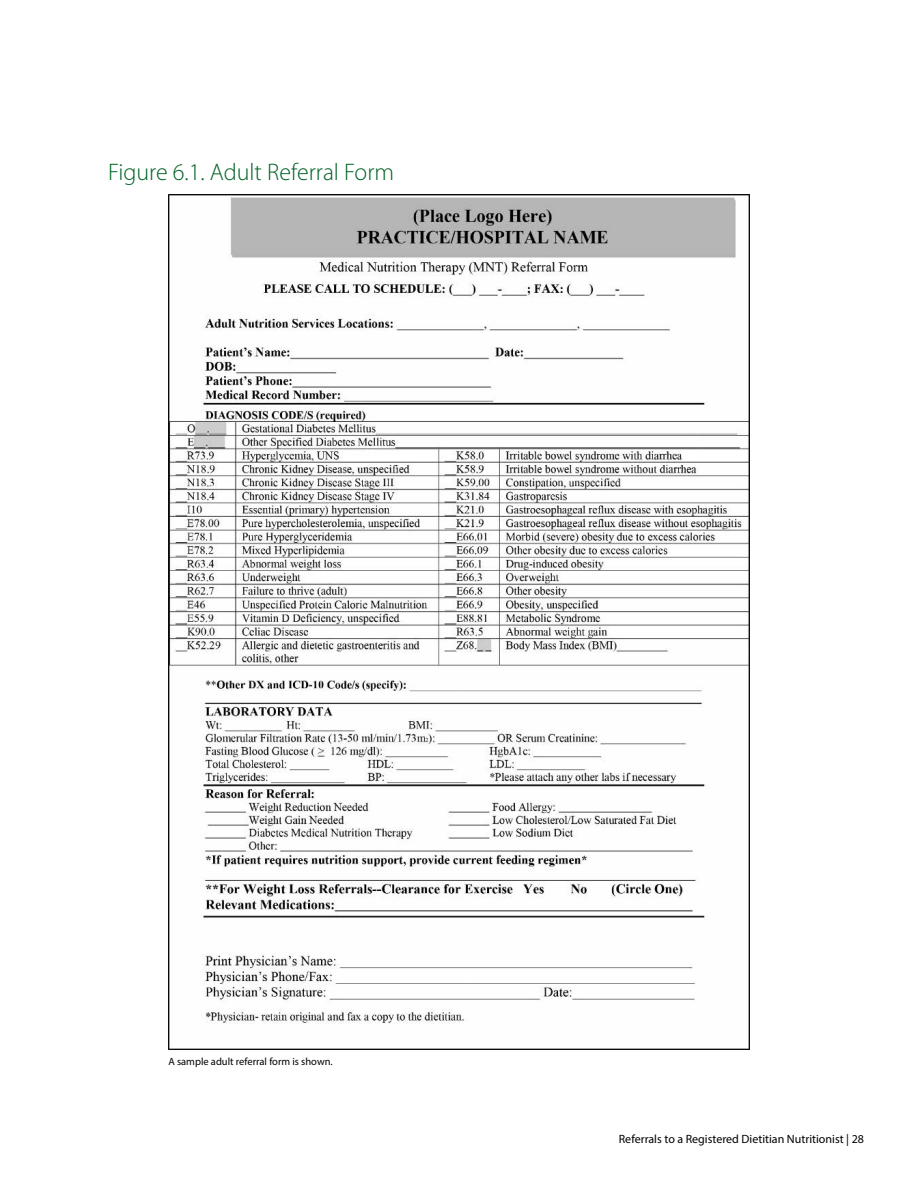
<style>
.page{position:relative;width:918px;height:1188px;background:#fff}
.page>*{position:absolute;margin:0;border:0;box-sizing:border-box;transform-origin:0 0}
.t1{font:300 24px "Myriad Pro";color:#006225}
.t2{font:12px "Myriad Pro";color:#000}
.t3{font:10.5px "Myriad Pro";color:#000}
</style>
<div class="page">
<img style="left:168px;top:195px;width:582px;height:855px">
<h1 class="t1" style="left:108px;top:159px;width:288px">Figure 6.1. Adult Referral Form</h1>
<p class="t3" style="left:168px;top:1055px;width:165px">A sample adult referral form is shown.</p>
<p class="t2" style="left:619px;top:1132px;width:247px">Referrals to a Registered Dietitian Nutritionist | 28</p>
</div>
